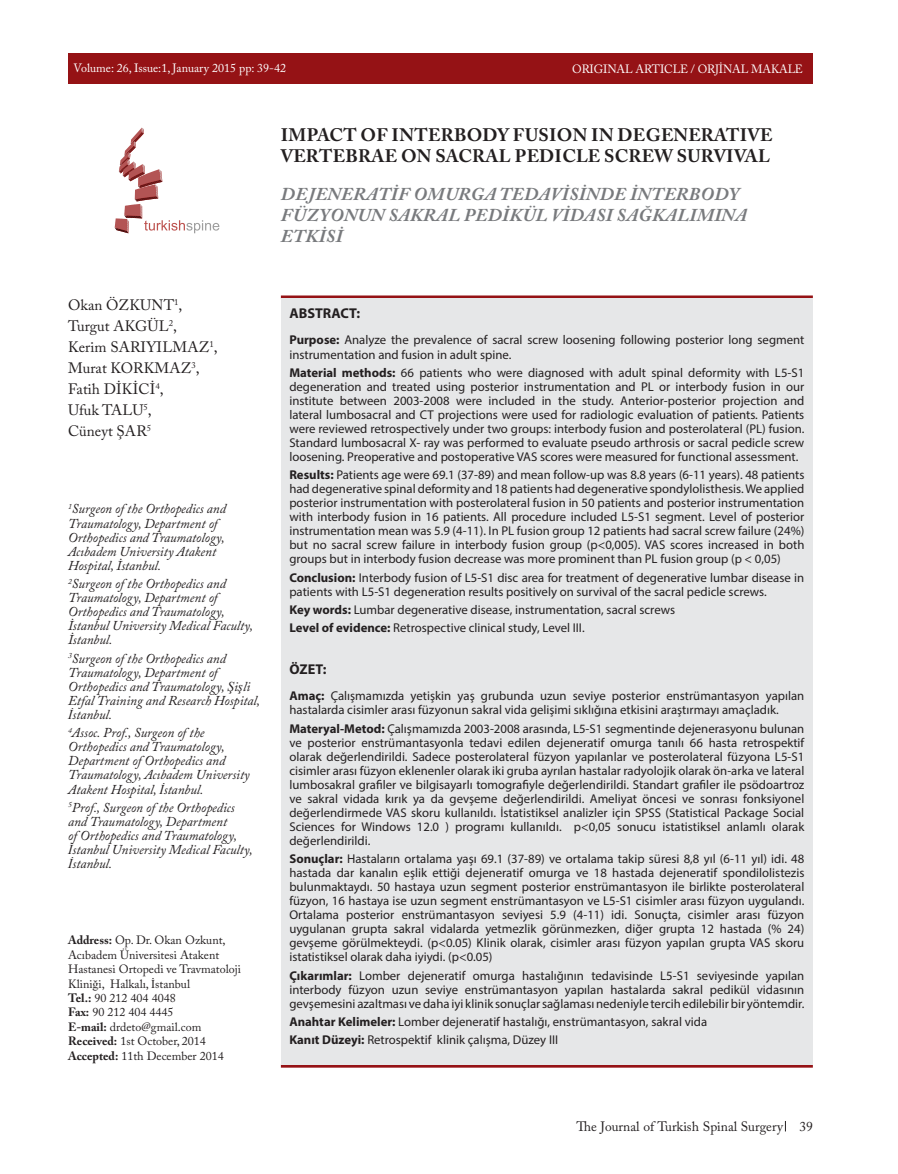
<style>
.page{position:relative;width:898px;height:1174px;background:#fff}
.page>*{position:absolute;margin:0;border:0;box-sizing:border-box;transform-origin:0 0}
.TR_başlık{font:italic 700 18px/21px "Adobe Caslon Pro";letter-spacing:.015em;color:#787a7d}
.İNG_başlık{font:700 18px/21px "Adobe Caslon Pro";letter-spacing:.015em;color:#231f20}
.yazarlar{font:15px "Adobe Caslon Pro";letter-spacing:.005em;color:#231f20}
.özet_başlık_başlık{font:700 14.25px "Myriad Pro";color:#231f20}
.kurum{font:italic 13.5px/14.1px "Adobe Caslon Pro";color:#231f20}
.METİN{font:13.5px "Adobe Caslon Pro";color:#231f20}
.Özet_metin{font:12.75px/14.1px "Myriad Pro";color:#231f20;text-align:justify}
.Adres{font:12px/14.4px "Adobe Caslon Pro";color:#231f20}
.t1{font:12px "Adobe Caslon Pro";color:#fff}
.s1{font-family:"Times New Roman"}
.s2{font-weight:700}
</style>
<div class="page">
<div style="left:68px;top:54px;width:744px;height:30px;background:#951215"></div>
<hr style="left:281px;top:295px;width:531px;height:3px;background:#951215">
<hr style="left:281px;top:1064px;width:531px;height:3px;background:#951215">
<svg style="left:115px;top:128px;width:104px;height:105px"></svg>
<div style="left:281px;top:298px;width:531px;height:766px;background:#e6e7e8"></div>
<p class="t1" style="left:74px;top:61px;width:214px">Volume: 26, Issue:1, January 2015 pp: 39-42</p>
<p class="t1" style="left:572px;top:62px;width:232px">ORIGINAL ARTICLE / ORJİNAL MAKALE</p>
<p class="yazarlar" style="left:68px;top:295px;width:116px">Okan ÖZKUNT<sup>1</sup>,</p>
<p class="yazarlar" style="left:68px;top:316px;width:110px">Turgut AKGÜL<sup>2</sup>,</p>
<p class="yazarlar" style="left:68px;top:337px;width:151px">Kerim SARIYILMAZ<sup>1</sup>,</p>
<p class="yazarlar" style="left:68px;top:358px;width:133px">Murat KORKMAZ<sup>3</sup>,</p>
<p class="yazarlar" style="left:68px;top:379px;width:97px">Fatih DİKİCİ<sup>4</sup>,</p>
<p class="yazarlar" style="left:68px;top:400px;width:85px">Ufuk TALU<sup>5</sup>,</p>
<p class="yazarlar" style="left:68px;top:421px;width:85px">Cüneyt ŞAR<sup>5</sup></p>
<p class="kurum" style="left:68px;top:502px;width:159px"><sup>1</sup>Surgeon of the Orthopedics and<br>Traumatology, Department of<br>Orthopedics and Traumatology,<br>Acıbadem University Atakent<br>Hospital, İstanbul.</p>
<p class="kurum" style="left:68px;top:576px;width:186px"><sup>2</sup>Surgeon of the Orthopedics and<br>Traumatology, Department of<br>Orthopedics and Traumatology,<br>İstanbul University Medical Faculty,<br>İstanbul.</p>
<p class="kurum" style="left:68px;top:651px;width:193px"><sup>3</sup>Surgeon of the Orthopedics and<br>Traumatology, Department of<br>Orthopedics and Traumatology, <span class="s1">Ş</span>i<span class="s1">ş</span>li<br>Etfal Training and Research Hospital,<br><span class="s1">İ</span>stanbul.</p>
<p class="kurum" style="left:68px;top:725px;width:183px"><sup>4</sup>Assoc. Prof., Surgeon of the<br>Orthopedics and Traumatology,<br>Department of Orthopedics and<br>Traumatology, Acıbadem University<br>Atakent Hospital, <span class="s1">İ</span>stanbul.</p>
<p class="kurum" style="left:68px;top:800px;width:186px"><sup>5</sup>Prof., Surgeon of the Orthopedics and Traumatology, Department<br>of Orthopedics and Traumatology,<br><span class="s1">İ</span>stanbul University Medical Faculty,<br><span class="s1">İ</span>stanbul.</p>
<p class="Adres" style="left:68px;top:933px;width:174px"><span class="s2">Address:</span> Op. Dr. Okan Ozkunt,<br>Acıbadem Üniversitesi Atakent<br>Hastanesi Ortopedi ve Travmatoloji<br>Klini<span class="s1">ğ</span>i, Halkalı, <span class="s1">İ</span>stanbul</p>
<p class="Adres" style="left:68px;top:990px;width:109px"><span class="s2">Tel.:</span> 90 212 404 4048</p>
<p class="Adres" style="left:68px;top:1005px;width:107px"><span class="s2">Fax:</span> 90 212 404 4445</p>
<p class="Adres" style="left:68px;top:1019px;width:135px"><span class="s2">E-mail:</span> drdeto@gmail.com</p>
<p class="Adres" style="left:68px;top:1033px;width:139px"><span class="s2">Received:</span> 1st October, 2014</p>
<p class="Adres" style="left:68px;top:1048px;width:157px"><span class="s2">Accepted:</span> 11th December 2014</p>
<p class="İNG_başlık" style="left:281px;top:124px;width:493px">IMPACT OF INTERBODY FUSION IN DEGENERATIVE<br>VERTEBRAE ON SACRAL PEDICLE SCREW SURVIVAL</p>
<p class="TR_başlık" style="left:281px;top:183px;width:467px">DEJENERATİF OMURGA TEDAVİSİNDE İNTERBODY<br>FÜZYONUN SAKRAL PEDİKÜL VİDASI SAĞKALIMINA<br>ETKİSİ</p>
<p class="özet_başlık_başlık" style="left:289px;top:303px;width:72px">ABSTRACT:</p>
<p class="Özet_metin" style="left:289px;top:333px;width:516px"><span class="s2">Purpose:</span> Analyze the prevalence of sacral screw loosening following posterior long segment instrumentation and fusion in adult spine.</p>
<p class="Özet_metin" style="left:289px;top:365px;width:516px"><span class="s2">Material methods:</span> 66 patients who were diagnosed with adult spinal deformity with L5-S1 degeneration and treated using posterior instrumentation and PL or interbody fusion in our institute between 2003-2008 were included in the study. Anterior-posterior projection and lateral lumbosacral and CT projections were used for radiologic evaluation of patients. Patients were reviewed retrospectively under two groups: interbody fusion and posterolateral (PL) fusion.<br>Standard lumbosacral X- ray was performed to evaluate pseudo arthrosis or sacral pedicle screw loosening. Preoperative and postoperative VAS scores were measured for functional assessment.</p>
<p class="Özet_metin" style="left:289px;top:468px;width:516px"><span class="s2">Results:</span> Patients age were 69.1 (37-89) and mean follow-up was 8.8 years (6-11 years). 48 patients had degenerative spinal deformity and 18 patients had degenerative spondylolisthesis. We applied posterior instrumentation with posterolateral fusion in 50 patients and posterior instrumentation with interbody fusion in 16 patients. All procedure included L5-S1 segment. Level of posterior instrumentation mean was 5.9 (4-11). In PL fusion group 12 patients had sacral screw failure (24%) but no sacral screw failure in interbody fusion group (p&lt;0,005). VAS scores increased in both groups but in interbody fusion decrease was more prominent than PL fusion group (p &lt; 0,05)</p>
<p class="Özet_metin" style="left:289px;top:570px;width:516px"><span class="s2">Conclusion:</span> Interbody fusion of L5-S1 disc area for treatment of degenerative lumbar disease in patients with L5-S1 degeneration results positively on survival of the sacral pedicle screws.</p>
<p class="Özet_metin" style="left:289px;top:602px;width:387px"><span class="s2">Key words:</span> Lumbar degenerative disease, instrumentation, sacral screws</p>
<p class="Özet_metin" style="left:289px;top:621px;width:296px"><span class="s2">Level of evidence:</span> Retrospective clinical study, Level III.</p>
<p class="özet_başlık_başlık" style="left:289px;top:659px;width:39px">ÖZET:</p>
<p class="Özet_metin" style="left:289px;top:689px;width:516px"><span class="s2">Amaç:</span> Çalışmamızda yetişkin yaş grubunda uzun seviye posterior enstrümantasyon yapılan hastalarda cisimler arası füzyonun sakral vida gelişimi sıklığına etkisini araştırmayı amaçladık.</p>
<p class="Özet_metin" style="left:289px;top:721px;width:516px"><span class="s2">Materyal-Metod:</span> Çalışmamızda 2003-2008 arasında, L5-S1 segmentinde dejenerasyonu bulunan ve posterior enstrümantasyonla tedavi edilen dejeneratif omurga tanılı 66 hasta retrospektif olarak değerlendirildi. Sadece posterolateral füzyon yapılanlar ve posterolateral füzyona L5-S1 cisimler arası füzyon eklenenler olarak iki gruba ayrılan hastalar radyolojik olarak ön-arka ve lateral lumbosakral grafiler ve bilgisayarlı tomografiyle değerlendirildi. Standart grafiler ile psödoartroz ve sakral vidada kırık ya da gevşeme değerlendirildi. Ameliyat öncesi ve sonrası fonksiyonel değerlendirmede VAS skoru kullanıldı. İstatistiksel analizler için SPSS (Statistical Package Social Sciences for Windows 12.0 ) programı kullanıldı. p&lt;0,05 sonucu istatistiksel anlamlı olarak değerlendirildi.</p>
<p class="Özet_metin" style="left:289px;top:851px;width:516px"><span class="s2">Sonuçlar:</span> Hastaların ortalama yaşı 69.1 (37-89) ve ortalama takip süresi 8,8 yıl (6-11 yıl) idi. 48 hastada dar kanalın eşlik ettiği dejeneratif omurga ve 18 hastada dejeneratif spondilolistezis bulunmaktaydı. 50 hastaya uzun segment posterior enstrümantasyon ile birlikte posterolateral füzyon, 16 hastaya ise uzun segment enstrümantasyon ve L5-S1 cisimler arası füzyon uygulandı.<br>Ortalama posterior enstrümantasyon seviyesi 5.9 (4-11) idi. Sonuçta, cisimler arası füzyon uygulanan grupta sakral vidalarda yetmezlik görünmezken, diğer grupta 12 hastada (% 24) gevşeme görülmekteydi. (p&lt;0.05) Klinik olarak, cisimler arası füzyon yapılan grupta VAS skoru istatistiksel olarak daha iyiydi. (p&lt;0.05)</p>
<p class="Özet_metin" style="left:289px;top:968px;width:516px"><span class="s2">Çıkarımlar:</span> Lomber dejeneratif omurga hastalığının tedavisinde L5-S1 seviyesinde yapılan interbody füzyon uzun seviye enstrümantasyon yapılan hastalarda sakral pedikül vidasının gevşemesini azaltması ve daha iyi klinik sonuçlar sağlaması nedeniyle tercih edilebilir bir yöntemdir.</p>
<p class="Özet_metin" style="left:289px;top:1014px;width:419px"><span class="s2">Anahtar Kelimeler:</span> Lomber dejeneratif hastalığı, enstrümantasyon, sakral vida</p>
<p class="Özet_metin" style="left:289px;top:1032px;width:270px"><span class="s2">Kanıt Düzeyi:</span> Retrospektif klinik çalışma, Düzey III</p>
<p class="METİN" style="left:576px;top:1118px;width:238px">The Journal of Turkish Spinal Surgery 39</p>
</div>
